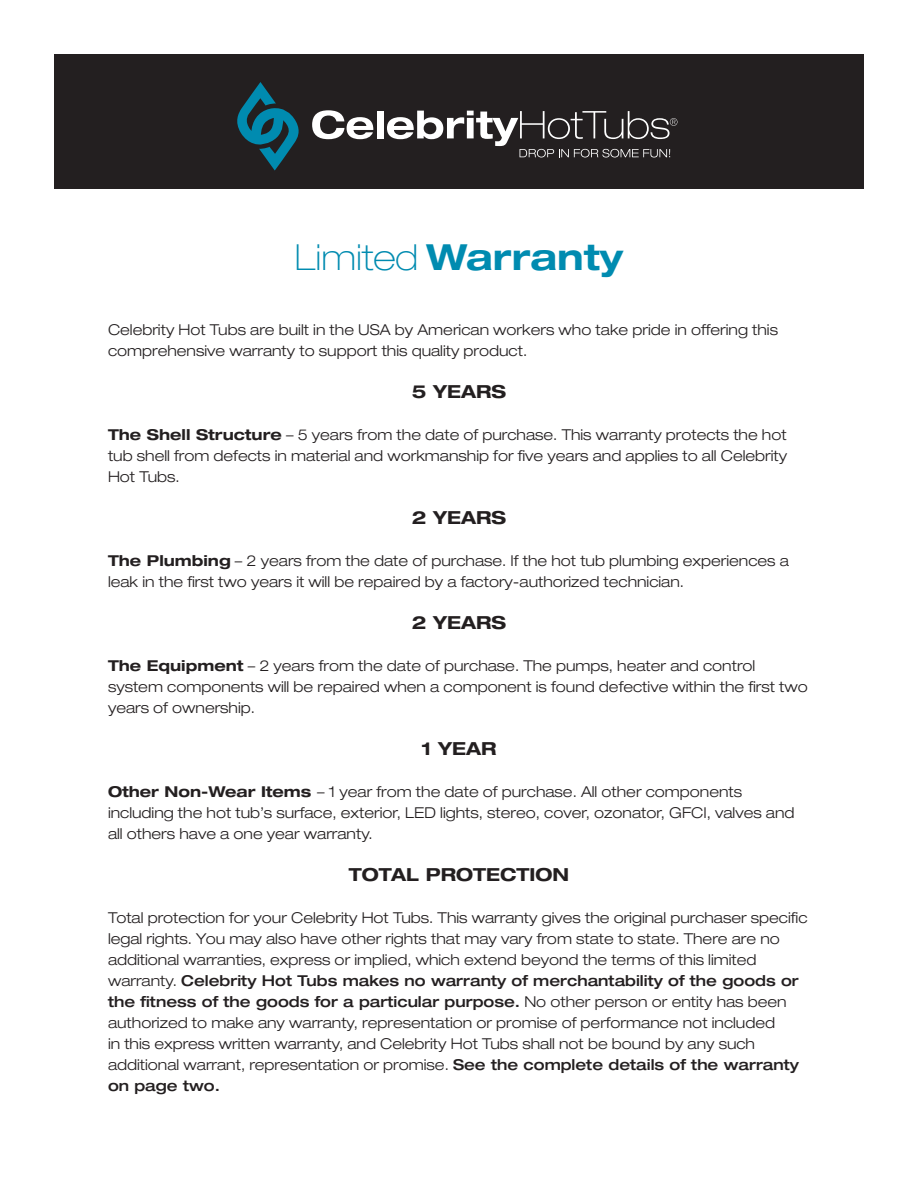
<style>
.page{position:relative;width:918px;height:1188px;background:#fff}
.page>*{position:absolute;margin:0;border:0;box-sizing:border-box;transform-origin:0 0}
.t1{font:700 expanded 36px "Helvetica Neue LT Std";color:#008bb0}
.t2{font:700 expanded 18px "Helvetica Neue LT Std";color:#231f20}
.t3{font:300 expanded 15px/21px "Helvetica Neue LT Std";color:#231f20}
.s1{font-weight:100}
.s2{font-weight:700}
.s3{font-weight:500}
</style>
<div class="page">
<div style="left:54px;top:54px;width:810px;height:135px;background:#231f20"></div>
<svg style="left:237px;top:82px;width:62px;height:89px"></svg>
<svg style="left:312px;top:110px;width:61px;height:29px"></svg>
<div style="left:377px;top:111px;width:7px;height:27px;background:#fff"></div>
<svg style="left:387px;top:111px;width:290px;height:47px"></svg>
<p class="t1" style="left:295px;top:235px;width:330px"><span class="s1">Limited</span> Warranty</p>
<p class="t3" style="left:108px;top:319px;width:672px">Celebrity Hot Tubs are built in the USA by American workers who take pride in offering this comprehensive warranty to support this quality product.</p>
<p class="t2" style="left:412px;top:380px;width:96px">5 YEARS</p>
<p class="t3" style="left:108px;top:424px;width:681px;text-align:justify"><span class="s2">The Shell Structure</span> – 5 years from the date of purchase. This warranty protects the hot tub shell from defects in material and workmanship for five years and applies to all Celebrity Hot Tubs.</p>
<p class="t2" style="left:412px;top:506px;width:96px">2 YEARS</p>
<p class="t3" style="left:108px;top:550px;width:682px"><span class="s2">The Plumbing</span> – 2 years from the date of purchase. If the hot tub plumbing experiences a leak in the first two years it will be repaired by a factory-authorized technician.</p>
<p class="t2" style="left:412px;top:611px;width:96px">2 YEARS</p>
<p class="t3" style="left:108px;top:655px;width:701px"><span class="s2">The Equipment</span> – 2 years from the date of purchase. The pumps, heater and control system components will be repaired when a component is found defective within the first two years of ownership.</p>
<p class="t2" style="left:421px;top:737px;width:77px">1 YEAR</p>
<p class="t3" style="left:108px;top:781px;width:688px"><span class="s2">Other Non-Wear Items</span> – 1 year from the date of purchase. All other components including the hot tub’s surface, exterior, LED lights, stereo, cover, ozonator, GFCI, valves and all others have a one year warranty.</p>
<p class="t2" style="left:349px;top:863px;width:222px">TOTAL PROTECTION</p>
<p class="t3" style="left:108px;top:907px;width:701px">Total protection for your Celebrity Hot Tubs. This warranty gives the original purchaser specific legal rights. You may also have other rights that may vary from state to state. There are no additional warranties, express or implied, which extend beyond the terms of this limited warranty. <span class="s3">Celebrity Hot Tubs makes no warranty of merchantability of the goods or the fitness of the goods for a particular purpose.</span> No other person or entity has been authorized to make any warranty, representation or promise of performance not included<br>in this express written warranty, and Celebrity Hot Tubs shall not be bound by any such additional warrant, representation or promise. <span class="s3">See the complete details of the warranty on page two.</span></p>
</div>
